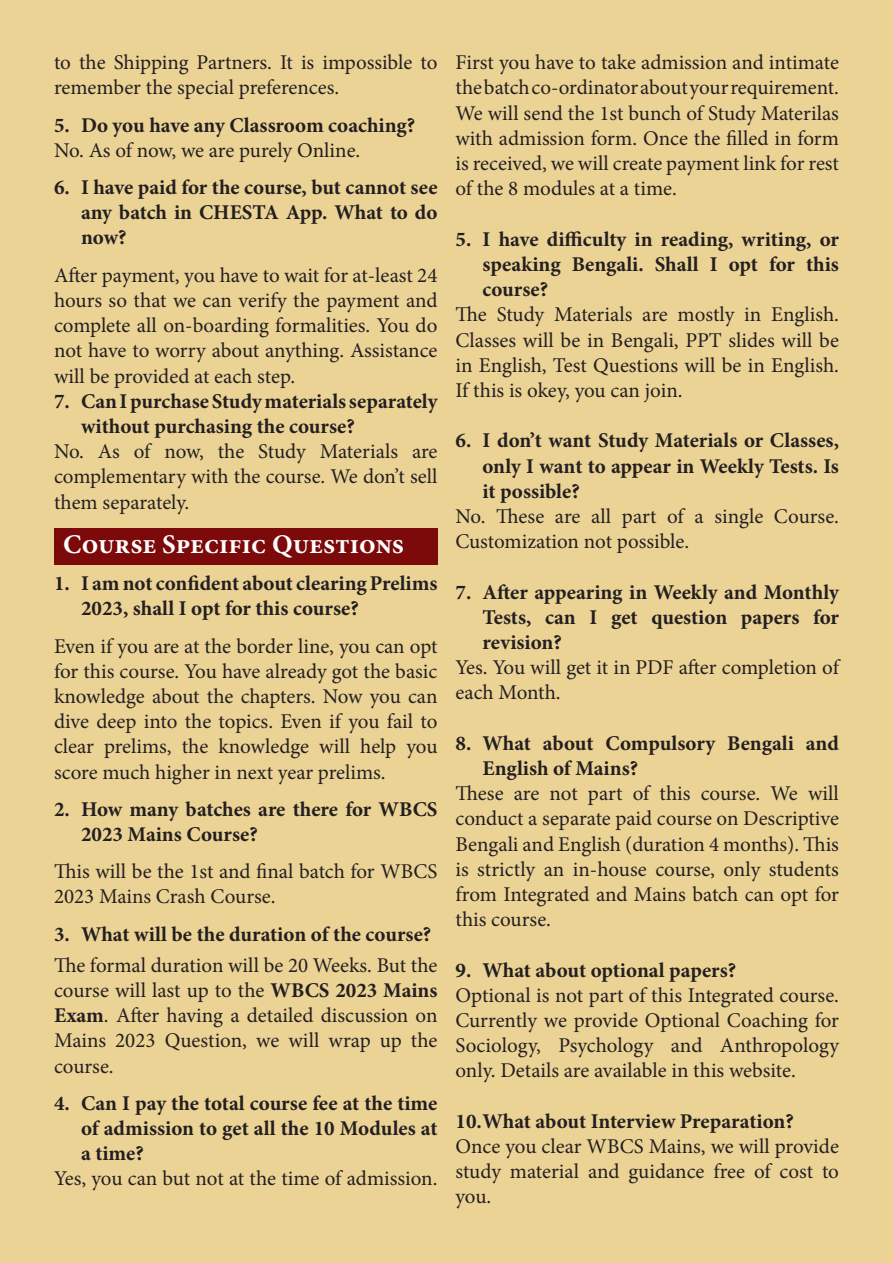
<style>
.page{position:relative;width:893px;height:1263px;background:#ebd295}
.page>*{position:absolute;margin:0;border:0;box-sizing:border-box;transform-origin:0 0}
.Shading{font:700 27px "Minion Pro";color:#fff}
.t1{font:21px/25.2px "Minion Pro";letter-spacing:-.005em;color:#231f20;text-align:justify}
.t2{font:700 21px/25.2px "Minion Pro";color:#231f20;text-align:justify}
.s1{font-weight:700}
</style>
<div class="page">
<div style="left:54px;top:529px;width:383px;height:36px;background:#7d0a0a"></div>
<p class="t1" style="left:54px;top:50px;width:385px">to the Shipping Partners. It is impossible to remember the special preferences.</p>
<p class="t2" style="left:54px;top:112px;width:363px">5. Do you have any Classroom coaching?</p>
<p class="t1" style="left:54px;top:138px;width:308px">No. As of now, we are purely Online.</p>
<p class="t2" style="left:81px;top:174px;width:358px;text-indent:-27px">6. I have paid for the course, but cannot see any batch in CHESTA App. What to do now?</p>
<p class="t1" style="left:54px;top:262px;width:385px">After payment, you have to wait for at-least 24 hours so that we can verify the payment and complete all on-boarding formalities. You do not have to worry about anything. Assistance will be provided at each step.</p>
<p class="t2" style="left:81px;top:388px;width:358px;text-indent:-27px">7. Can I purchase Study materials separately without purchasing the course?</p>
<p class="t1" style="left:54px;top:439px;width:385px">No. As of now, the Study Materials are complementary with the course. We don’t sell them separately.</p>
<p class="Shading" style="left:63px;top:525px;width:343px">Course Specific Questions</p>
<p class="t2" style="left:81px;top:570px;width:358px;text-indent:-27px">1. I am not confident about clearing Prelims<br>2023, shall I opt for this course?</p>
<p class="t1" style="left:54px;top:633px;width:385px">Even if you are at the border line, you can opt for this course. You have already got the basic knowledge about the chapters. Now you can dive deep into the topics. Even if you fail to clear prelims, the knowledge will help you score much higher in next year prelims.</p>
<p class="t2" style="left:81px;top:796px;width:358px;text-indent:-27px">2. How many batches are there for WBCS<br>2023 Mains Course?</p>
<p class="t1" style="left:54px;top:859px;width:385px">This will be the 1st and final batch for WBCS<br>2023 Mains Crash Course.</p>
<p class="t2" style="left:54px;top:921px;width:379px">3. What will be the duration of the course?</p>
<p class="t1" style="left:54px;top:952px;width:385px">The formal duration will be 20 Weeks. But the course will last up to the <span class="s1">WBCS 2023 Mains Exam</span>. After having a detailed discussion on Mains 2023 Question, we will wrap up the course.</p>
<p class="t2" style="left:81px;top:1090px;width:358px;text-indent:-27px">4. Can I pay the total course fee at the time of admission to get all the 10 Modules at a time?</p>
<p class="t1" style="left:54px;top:1166px;width:385px">Yes, you can but not at the time of admission.</p>
<p class="t1" style="left:455px;top:50px;width:385px">First you have to take admission and intimate the batch co-ordinator about your requirement.<br>We will send the 1st bunch of Study Materilas with admission form. Once the filled in form is received, we will create payment link for rest of the 8 modules at a time.</p>
<p class="t2" style="left:482px;top:226px;width:358px;text-indent:-27px">5. I have difficulty in reading, writing, or speaking Bengali. Shall I opt for this course?</p>
<p class="t1" style="left:455px;top:302px;width:385px">The Study Materials are mostly in English.<br>Classes will be in Bengali, PPT slides will be in English, Test Questions will be in English.<br>If this is okey, you can join.</p>
<p class="t2" style="left:482px;top:428px;width:358px;text-indent:-27px">6. I don’t want Study Materials or Classes, only I want to appear in Weekly Tests. Is it possible?</p>
<p class="t1" style="left:455px;top:504px;width:385px">No. These are all part of a single Course.<br>Customization not possible.</p>
<p class="t2" style="left:482px;top:579px;width:358px;text-indent:-27px">7. After appearing in Weekly and Monthly Tests, can I get question papers for revision?</p>
<p class="t1" style="left:455px;top:655px;width:385px">Yes. You will get it in PDF after completion of each Month.</p>
<p class="t2" style="left:482px;top:730px;width:358px;text-indent:-27px">8. What about Compulsory Bengali and<br>English of Mains?</p>
<p class="t1" style="left:455px;top:781px;width:385px">These are not part of this course. We will conduct a separate paid course on Descriptive Bengali and English (duration 4 months). This is strictly an in-house course, only students from Integrated and Mains batch can opt for this course.</p>
<p class="t2" style="left:455px;top:957px;width:282px">9. What about optional papers?</p>
<p class="t1" style="left:455px;top:982px;width:385px">Optional is not part of this Integrated course.<br>Currently we provide Optional Coaching for Sociology, Psychology and Anthropology only. Details are available in this website.</p>
<p class="t2" style="left:455px;top:1108px;width:340px">10.What about Interview Preparation?</p>
<p class="t1" style="left:455px;top:1134px;width:385px">Once you clear WBCS Mains, we will provide study material and guidance free of cost to you.</p>
</div>
